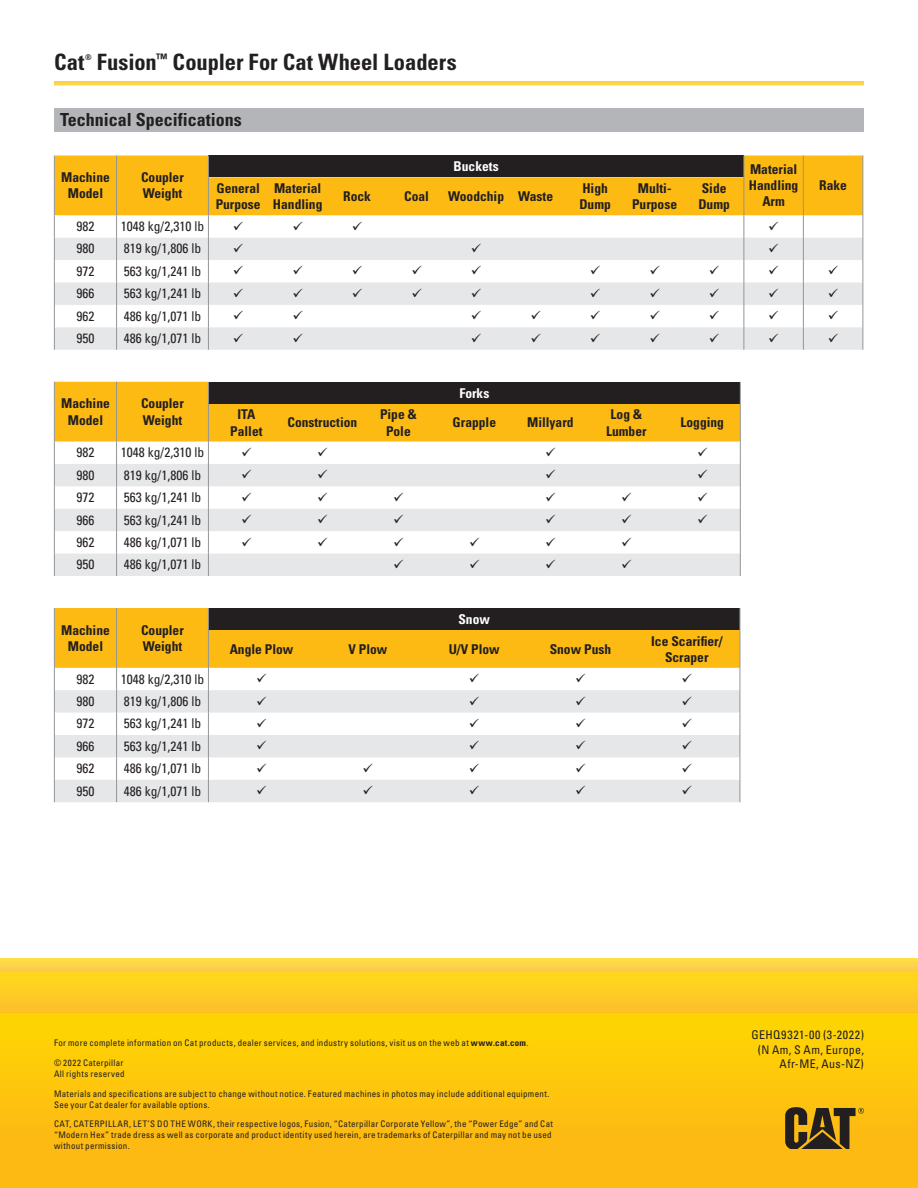
<style>
.page{position:relative;width:918px;height:1188px;background:#fff}
.page>*{position:absolute;margin:0;border:0;box-sizing:border-box;transform-origin:0 0}
.BackCover-SH{font:700 condensed 22.5px "Univers LT Std";color:#231f20}
.MH{font:700 condensed 18px "Univers LT Std";color:#231f20}
.t1{font:condensed 13.5px "Univers LT Std";color:#231f20}
.t2{font:700 condensed 13.5px/16.2px "Univers LT Std";color:#231f20;text-align:center}
.t3{font:700 condensed 13.5px "Univers LT Std";color:#fff}
.t4{font:condensed 12px/14.4px "Univers LT Std";letter-spacing:.035em;color:#231f20;text-align:right}
.Disclaimers{font:condensed 9px/10.8px "Univers LT Std";letter-spacing:.03em;color:#231f20}
.BackCover-SH-2{font:700 condensed 7.8px "Univers LT Std";color:#231f20}
.s1{font-weight:700}
</style>
<div class="page">
<div style="left:0;top:1012px;width:918px;height:176px;background:linear-gradient(to bottom,#ffd404,#fcb417)"></div>
<div style="left:0;top:972px;width:918px;height:40px;background:#fecd23"></div>
<div style="left:0;top:958px;width:918px;height:14px;background:#fed448"></div>
<div style="left:54px;top:108px;width:810px;height:24px;background:#b4b5b8"></div>
<svg style="left:785px;top:1107px;width:79px;height:42px;background:#7c5f1a"></svg>
<div style="left:55px;top:156px;width:807px;height:59px;background:#fcba13"></div>
<div style="left:208px;top:156px;width:536px;height:21px;background:#231f20"></div>
<svg style="left:55px;top:238px;width:807px;height:112px;fill:#e6e7e9"></svg>
<svg style="left:54px;top:156px;width:1px;height:21px"></svg>
<hr style="left:54px;top:177px;width:1px;height:38px;background:#939598">
<svg style="left:54px;top:215px;width:1px;height:135px"></svg>
<svg style="left:862px;top:156px;width:1px;height:21px"></svg>
<hr style="left:862px;top:177px;width:1px;height:38px;background:#939598">
<svg style="left:862px;top:215px;width:1px;height:135px"></svg>
<svg style="left:744px;top:156px;width:1px;height:21px"></svg>
<svg style="left:803px;top:156px;width:1px;height:21px"></svg>
<hr style="left:744px;top:177px;width:1px;height:38px;background:#939598">
<hr style="left:803px;top:177px;width:1px;height:38px;background:#939598">
<svg style="left:744px;top:215px;width:1px;height:135px"></svg>
<svg style="left:803px;top:215px;width:1px;height:135px"></svg>
<svg style="left:116px;top:156px;width:1px;height:21px"></svg>
<svg style="left:208px;top:156px;width:1px;height:21px"></svg>
<hr style="left:116px;top:177px;width:1px;height:38px;background:#939598">
<hr style="left:208px;top:177px;width:1px;height:38px;background:#939598">
<svg style="left:116px;top:215px;width:1px;height:135px"></svg>
<svg style="left:208px;top:215px;width:1px;height:135px"></svg>
<svg style="left:234px;top:244px;width:9px;height:8px"></svg>
<svg style="left:472px;top:244px;width:9px;height:8px"></svg>
<svg style="left:769px;top:244px;width:9px;height:8px"></svg>
<svg style="left:234px;top:266px;width:9px;height:9px"></svg>
<svg style="left:293px;top:266px;width:10px;height:9px"></svg>
<svg style="left:353px;top:266px;width:9px;height:9px"></svg>
<svg style="left:412px;top:266px;width:9px;height:9px"></svg>
<svg style="left:472px;top:266px;width:9px;height:9px"></svg>
<svg style="left:591px;top:266px;width:9px;height:9px"></svg>
<svg style="left:650px;top:266px;width:9px;height:9px"></svg>
<svg style="left:710px;top:266px;width:9px;height:9px"></svg>
<svg style="left:769px;top:266px;width:9px;height:9px"></svg>
<svg style="left:829px;top:266px;width:9px;height:9px"></svg>
<svg style="left:234px;top:288px;width:9px;height:9px"></svg>
<svg style="left:293px;top:288px;width:10px;height:9px"></svg>
<svg style="left:353px;top:288px;width:9px;height:9px"></svg>
<svg style="left:412px;top:288px;width:9px;height:9px"></svg>
<svg style="left:472px;top:288px;width:9px;height:9px"></svg>
<svg style="left:591px;top:288px;width:9px;height:9px"></svg>
<svg style="left:650px;top:288px;width:9px;height:9px"></svg>
<svg style="left:710px;top:288px;width:9px;height:9px"></svg>
<svg style="left:769px;top:288px;width:9px;height:9px"></svg>
<svg style="left:829px;top:288px;width:9px;height:9px"></svg>
<svg style="left:234px;top:311px;width:9px;height:9px"></svg>
<svg style="left:293px;top:311px;width:10px;height:9px"></svg>
<svg style="left:472px;top:311px;width:9px;height:9px"></svg>
<svg style="left:531px;top:311px;width:9px;height:9px"></svg>
<svg style="left:591px;top:311px;width:9px;height:9px"></svg>
<svg style="left:650px;top:311px;width:9px;height:9px"></svg>
<svg style="left:710px;top:311px;width:9px;height:9px"></svg>
<svg style="left:769px;top:311px;width:9px;height:9px"></svg>
<svg style="left:829px;top:311px;width:9px;height:9px"></svg>
<svg style="left:234px;top:333px;width:9px;height:9px"></svg>
<svg style="left:293px;top:333px;width:10px;height:9px"></svg>
<svg style="left:472px;top:333px;width:9px;height:9px"></svg>
<svg style="left:531px;top:333px;width:9px;height:9px"></svg>
<svg style="left:591px;top:333px;width:9px;height:9px"></svg>
<svg style="left:650px;top:333px;width:9px;height:9px"></svg>
<svg style="left:710px;top:333px;width:9px;height:9px"></svg>
<svg style="left:769px;top:333px;width:9px;height:9px"></svg>
<svg style="left:829px;top:333px;width:9px;height:9px"></svg>
<svg style="left:54px;top:382px;width:687px;height:194px"></svg>
<svg style="left:54px;top:608px;width:687px;height:194px"></svg>
<p class="BackCover-SH" style="left:54px;top:48px;width:32px">Cat</p>
<p class="BackCover-SH-2" style="left:85px;top:52px;width:8px">®</p>
<p class="BackCover-SH" style="left:97px;top:48px;width:361px">Fusion<sup>™</sup> Coupler For Cat Wheel Loaders</p>
<p class="MH" style="left:60px;top:108px;width:183px">Technical Specifications</p>
<p class="t2" style="left:61px;top:169px;width:50px">Machine<br>Model</p>
<p class="t2" style="left:141px;top:169px;width:44px;text-align:left">Coupler<br>Weight</p>
<p class="t1" style="left:76px;top:218px;width:19px">982</p>
<p class="t1" style="left:121px;top:218px;width:85px">1048 kg/2,310 lb</p>
<p class="t1" style="left:76px;top:240px;width:19px">980</p>
<p class="t1" style="left:124px;top:240px;width:79px">819 kg/1,806 lb</p>
<p class="t1" style="left:76px;top:263px;width:19px">972</p>
<p class="t1" style="left:124px;top:263px;width:79px">563 kg/1,241 lb</p>
<p class="t1" style="left:76px;top:285px;width:19px">966</p>
<p class="t1" style="left:124px;top:285px;width:79px">563 kg/1,241 lb</p>
<p class="t1" style="left:76px;top:307px;width:19px">962</p>
<p class="t1" style="left:124px;top:307px;width:79px">486 kg/1,071 lb</p>
<p class="t1" style="left:76px;top:330px;width:19px">950</p>
<p class="t1" style="left:124px;top:330px;width:79px">486 kg/1,071 lb</p>
<p class="t3" style="left:454px;top:158px;width:46px">Buckets</p>
<p class="t2" style="left:749px;top:161px;width:51px">Material<br>Handling<br>Arm</p>
<p class="t2" style="left:216px;top:180px;width:45px">General</p>
<p class="t2" style="left:819px;top:177px;width:29px">Rake</p>
<p class="t2" style="left:216px;top:196px;width:46px">Purpose</p>
<p class="t2" style="left:273px;top:180px;width:51px;text-align:left">Material<br>Handling</p>
<p class="t2" style="left:343px;top:188px;width:29px">Rock</p>
<p class="t2" style="left:404px;top:188px;width:26px">Coal</p>
<p class="t2" style="left:448px;top:188px;width:57px">Woodchip</p>
<p class="t2" style="left:518px;top:188px;width:37px">Waste</p>
<p class="t2" style="left:579px;top:180px;width:33px;text-align:left">High<br>Dump</p>
<p class="t2" style="left:632px;top:180px;width:46px">Multi-<br>Purpose</p>
<p class="t2" style="left:698px;top:180px;width:33px;text-align:left">Side<br>Dump</p>
<p class="t2" style="left:61px;top:395px;width:50px">Machine<br>Model</p>
<p class="t2" style="left:141px;top:395px;width:44px;text-align:left">Coupler<br>Weight</p>
<p class="t1" style="left:76px;top:444px;width:19px">982</p>
<p class="t1" style="left:121px;top:444px;width:85px">1048 kg/2,310 lb</p>
<p class="t1" style="left:76px;top:466px;width:19px">980</p>
<p class="t1" style="left:124px;top:466px;width:79px">819 kg/1,806 lb</p>
<p class="t1" style="left:76px;top:489px;width:19px">972</p>
<p class="t1" style="left:124px;top:489px;width:79px">563 kg/1,241 lb</p>
<p class="t1" style="left:76px;top:511px;width:19px">966</p>
<p class="t1" style="left:124px;top:511px;width:79px">563 kg/1,241 lb</p>
<p class="t1" style="left:76px;top:534px;width:19px">962</p>
<p class="t1" style="left:124px;top:534px;width:79px">486 kg/1,071 lb</p>
<p class="t1" style="left:76px;top:556px;width:19px">950</p>
<p class="t1" style="left:124px;top:556px;width:79px">486 kg/1,071 lb</p>
<p class="t2" style="left:61px;top:622px;width:50px">Machine<br>Model</p>
<p class="t2" style="left:141px;top:622px;width:44px;text-align:left">Coupler<br>Weight</p>
<p class="t1" style="left:76px;top:670px;width:19px">982</p>
<p class="t1" style="left:121px;top:670px;width:85px">1048 kg/2,310 lb</p>
<p class="t1" style="left:76px;top:693px;width:19px">980</p>
<p class="t1" style="left:124px;top:693px;width:79px">819 kg/1,806 lb</p>
<p class="t1" style="left:76px;top:715px;width:19px">972</p>
<p class="t1" style="left:124px;top:715px;width:79px">563 kg/1,241 lb</p>
<p class="t1" style="left:76px;top:737px;width:19px">966</p>
<p class="t1" style="left:124px;top:737px;width:79px">563 kg/1,241 lb</p>
<p class="t1" style="left:76px;top:760px;width:19px">962</p>
<p class="t1" style="left:124px;top:760px;width:79px">486 kg/1,071 lb</p>
<p class="t1" style="left:76px;top:782px;width:19px">950</p>
<p class="t1" style="left:124px;top:782px;width:79px">486 kg/1,071 lb</p>
<p class="t3" style="left:459px;top:384px;width:31px">Forks</p>
<p class="t2" style="left:230px;top:406px;width:34px">ITA<br>Pallet</p>
<p class="t2" style="left:288px;top:414px;width:71px">Construction</p>
<p class="t2" style="left:380px;top:406px;width:38px">Pipe &amp;<br>Pole</p>
<p class="t2" style="left:453px;top:414px;width:45px">Grapple</p>
<p class="t2" style="left:527px;top:414px;width:48px">Millyard</p>
<p class="t2" style="left:606px;top:406px;width:42px">Log &amp;<br>Lumber</p>
<p class="t2" style="left:681px;top:414px;width:45px">Logging</p>
<p class="t3" style="left:458px;top:611px;width:33px">Snow</p>
<p class="t2" style="left:230px;top:641px;width:65px">Angle Plow</p>
<p class="t2" style="left:348px;top:641px;width:41px">V Plow</p>
<p class="t2" style="left:449px;top:641px;width:53px">U/V Plow</p>
<p class="t2" style="left:550px;top:641px;width:63px">Snow Push</p>
<p class="t2" style="left:651px;top:633px;width:73px">Ice Scarifier/<br>Scraper</p>
<p class="Disclaimers" style="left:54px;top:1038px;width:476px">For more complete information on Cat products, dealer services, and industry solutions, visit us on the web at <span class="s1">www.cat.com</span>.</p>
<p class="Disclaimers" style="left:54px;top:1057px;width:72px">© 2022 Caterpillar<br>All rights reserved</p>
<p class="Disclaimers" style="left:54px;top:1088px;width:497px">Materials and specifications are subject to change without notice. Featured machines in photos may include additional equipment.<br>See your Cat dealer for available options.</p>
<p class="Disclaimers" style="left:54px;top:1119px;width:501px">CAT, CATERPILLAR, LET’S DO THE WORK, their respective logos, Fusion, “Caterpillar Corporate Yellow”, the “Power Edge” and Cat “Modern Hex” trade dress as well as corporate and product identity used herein, are trademarks of Caterpillar and may not be used without permission.</p>
<p class="t4" style="left:752px;top:1028px;width:114px">GEHQ9321-00 (3-2022) (N Am, S Am, Europe,<br>Afr-ME, Aus-NZ)</p>
</div>
